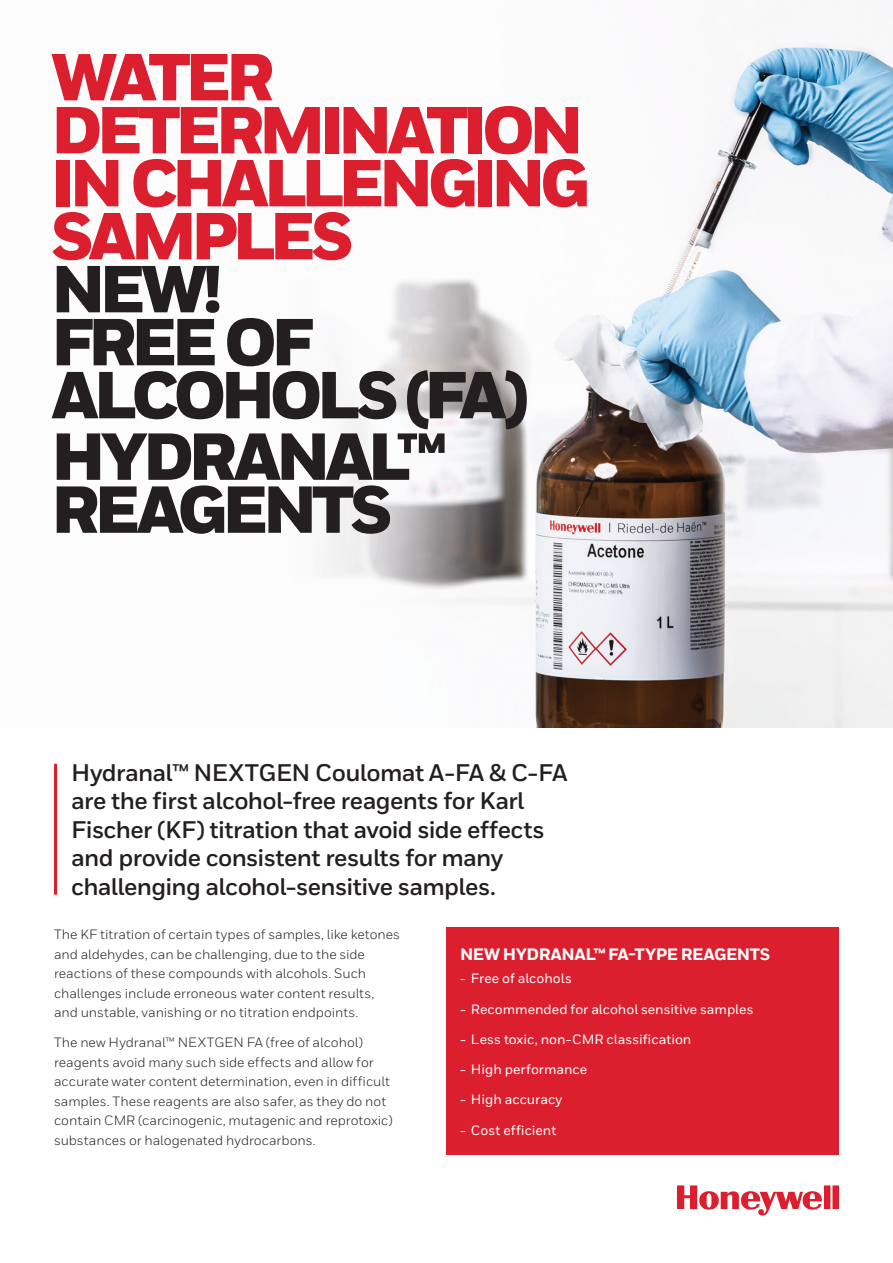
<style>
.page{position:relative;width:893px;height:1263px;background:#fff}
.page>*{position:absolute;margin:0;border:0;box-sizing:border-box;transform-origin:0 0}
.Title_50_40__the_res{font:900 66.3px "Honeywell Sans";letter-spacing:-.08em;color:#231f20}
.Title_50_40__the_res-2{font:900 66.3px "Honeywell Sans";letter-spacing:-.085em;color:#dc1f2e}
.Intro_Body{font:700 24px/28.5px "Honeywell Sans";letter-spacing:-.025em;color:#231f20}
.Red_Sidebar__Heading{font:800 16.5px "Honeywell Sans";letter-spacing:-.025em;color:#fff}
.Body__9_13_pt{font:13.5px/19.5px "Honeywell Sans";color:#231f20}
.t1{font:500 13.5px "Honeywell Sans";color:#fff}
</style>
<div class="page">
<img style="left:325px;top:43px;width:568px;height:684px">
<svg style="left:677px;top:1185px;width:162px;height:31px"></svg>
<hr style="left:54px;top:764px;width:3px;height:131px;background:#dc1f2e">
<div style="left:447px;top:928px;width:392px;height:227px;background:#dc1f2e"></div>
<p class="Title_50_40__the_res-2" style="left:51px;top:36px;width:225px">WATER</p>
<p class="Title_50_40__the_res-2" style="left:51px;top:89px;width:534px">DETERMINATION</p>
<p class="Title_50_40__the_res-2" style="left:51px;top:142px;width:540px">IN CHALLENGING</p>
<p class="Title_50_40__the_res-2" style="left:51px;top:195px;width:304px">SAMPLES</p>
<p class="Title_50_40__the_res" style="left:51px;top:248px;width:172px">NEW!</p>
<p class="Title_50_40__the_res" style="left:51px;top:301px;width:264px">FREE OF</p>
<p class="Title_50_40__the_res" style="left:51px;top:354px;width:479px">ALCOHOLS (FA)</p>
<p class="Title_50_40__the_res" style="left:51px;top:416px;width:396px">HYDRANAL™</p>
<p class="Title_50_40__the_res" style="left:51px;top:469px;width:343px">REAGENTS</p>
<p class="Intro_Body" style="left:71px;top:759px;width:498px">Hydranal™ NEXTGEN Coulomat A-FA &amp; C-FA are the first alcohol-free reagents for Karl Fischer (KF) titration that avoid side effects and provide consistent results for many challenging alcohol-sensitive samples.</p>
<p class="Body__9_13_pt" style="left:54px;top:925px;width:348px">The KF titration of certain types of samples, like ketones and aldehydes, can be challenging, due to the side reactions of these compounds with alcohols. Such challenges include erroneous water content results, and unstable, vanishing or no titration endpoints.</p>
<p class="Body__9_13_pt" style="left:54px;top:1033px;width:340px">The new Hydranal™ NEXTGEN FA (free of alcohol) reagents avoid many such side effects and allow for accurate water content determination, even in difficult samples. These reagents are also safer, as they do not contain CMR (carcinogenic, mutagenic and reprotoxic) substances or halogenated hydrocarbons.</p>
<p class="Red_Sidebar__Heading" style="left:460px;top:944px;width:312px">NEW HYDRANAL™ FA-TYPE REAGENTS</p>
<p class="t1" style="left:460px;top:970px;width:113px">- Free of alcohols</p>
<p class="t1" style="left:460px;top:1001px;width:295px">- Recommended for alcohol sensitive samples</p>
<p class="t1" style="left:460px;top:1031px;width:233px">- Less toxic, non-CMR classification</p>
<p class="t1" style="left:460px;top:1061px;width:129px">- High performance</p>
<p class="t1" style="left:460px;top:1092px;width:104px">- High accuracy</p>
<p class="t1" style="left:460px;top:1122px;width:98px">- Cost efficient</p>
</div>
